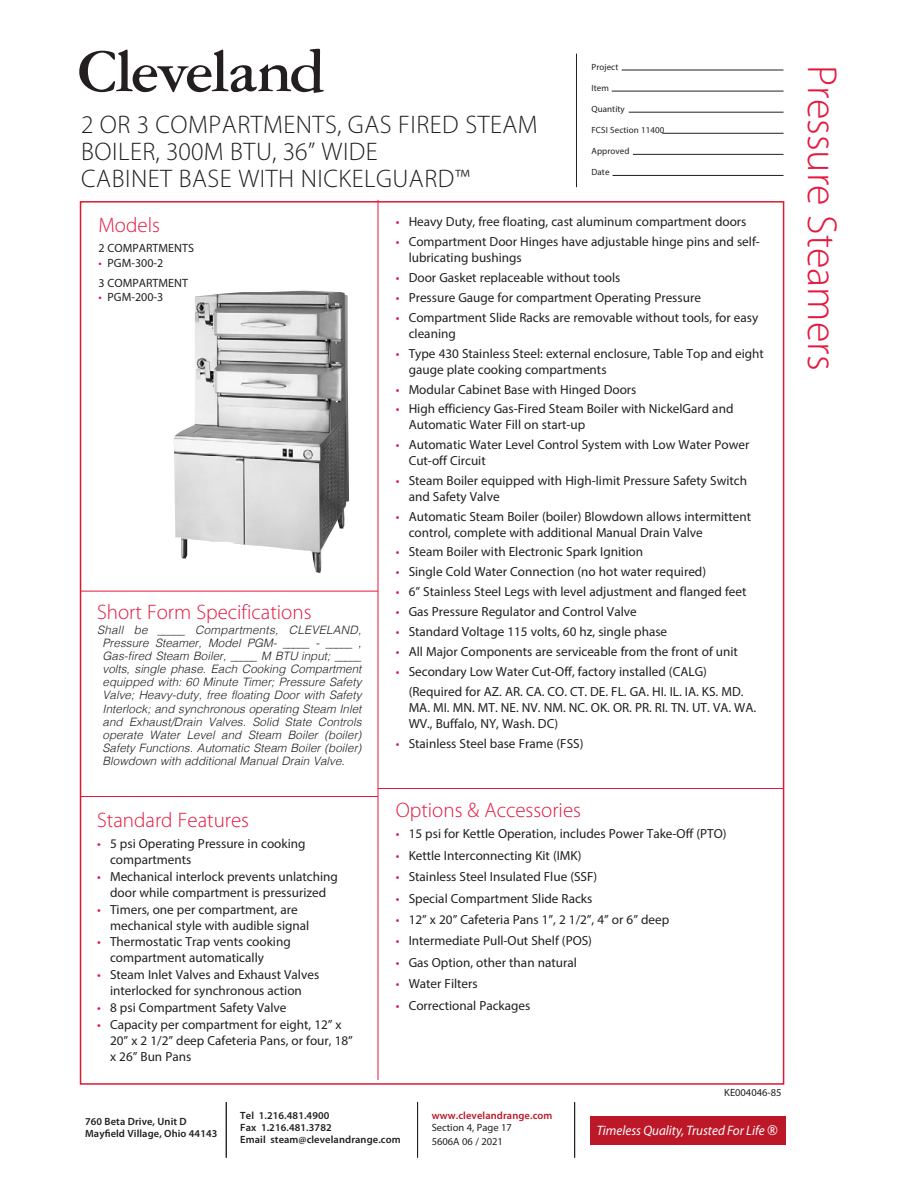
<style>
.page{position:relative;width:918px;height:1188px;background:#fff}
.page>*{position:absolute;margin:0;border:0;box-sizing:border-box;transform-origin:0 0}
.t1{font:300 42px "Myriad Pro";color:#e4183e}
.t2{font:300 25.5px/27px "Myriad Pro";letter-spacing:.02em;color:#231f20}
.t3{font:300 21px "Myriad Pro";color:#e4183e}
.t4{font:italic 13.65px "Myriad Pro";color:#fff;scale:.96 1}
.t5{font:13.2px/15.9px "Myriad Pro";color:#231f20}
.t6{font:12px "Myriad Pro";color:#231f20}
.t7{font:italic 300 11.55px/13px "Helvetica";letter-spacing:.005em;color:#231f20;text-align:justify}
.t8{font:600 10.5px/12px "Myriad Pro";letter-spacing:.01em;color:#231f20}
.t9{font:10.5px "Myriad Pro";color:#231f20}
.t10{font:600 10.5px "Myriad Pro";letter-spacing:.01em;color:#bd1828}
.t11{font:9px "Myriad Pro";letter-spacing:.01em;color:#231f20}
.s1{color:#e4183e}
.s2{font-family:"Open Sans";font-style:normal}
</style>
<div class="page">
<hr style="left:576px;top:54px;width:1px;height:133px;background:#231f20">
<hr style="left:622px;top:70px;width:162px;height:1px;background:#231f20">
<hr style="left:612px;top:91px;width:172px;height:1px;background:#231f20">
<hr style="left:629px;top:112px;width:155px;height:1px;background:#231f20">
<hr style="left:662px;top:133px;width:122px;height:1px;background:#231f20">
<hr style="left:633px;top:154px;width:151px;height:1px;background:#231f20">
<hr style="left:612px;top:175px;width:172px;height:1px;background:#231f20">
<hr style="left:226px;top:1102px;width:1px;height:56px;background:#231f20">
<hr style="left:417px;top:1102px;width:1px;height:56px;background:#231f20">
<hr style="left:574px;top:1102px;width:1px;height:56px;background:#231f20">
<svg style="left:79px;top:49px;width:245px;height:44px"></svg>
<div style="left:590px;top:1116px;width:196px;height:28px;background:#bd1828"></div>
<hr style="left:378px;top:200px;width:1px;height:880px;background:#e4183e">
<hr style="left:81px;top:591px;width:297px;height:1px;background:#e4183e">
<img style="left:174px;top:291px;width:175px;height:282px">
<hr style="left:378px;top:788px;width:405px;height:1px;background:#e4183e">
<hr style="left:81px;top:796px;width:297px;height:1px;background:#e4183e">
<p class="t2" style="left:81px;top:111px;width:458px">2 OR 3 COMPARTMENTS, GAS FIRED STEAM<br>BOILER, 300M BTU, 36” WIDE<br>CABINET BASE WITH NICKELGUARD™</p>
<p class="t11" style="left:591px;top:64px;width:28px">Project</p>
<p class="t11" style="left:591px;top:85px;width:19px">Item</p>
<p class="t11" style="left:591px;top:106px;width:35px">Quantity</p>
<p class="t11" style="left:591px;top:127px;width:75px">FCSI Section 11400</p>
<p class="t11" style="left:591px;top:148px;width:40px">Approved</p>
<p class="t11" style="left:591px;top:169px;width:20px">Date</p>
<p class="t3" style="left:99px;top:212px;width:63px">Models</p>
<p class="t6" style="left:99px;top:244px;width:97px">2 COMPARTMENTS</p>
<p class="t6" style="left:99px;top:258px;width:66px"><span class="s1">•</span> PGM-300-2</p>
<p class="t6" style="left:99px;top:278px;width:91px">3 COMPARTMENT</p>
<p class="t6" style="left:99px;top:292px;width:66px"><span class="s1">•</span> PGM-200-3</p>
<p class="t3" style="left:97px;top:600px;width:216px">Short Form Specifications</p>
<p class="t7" style="left:103px;top:625px;width:260px;text-indent:-5px">Shall be _____ Compartments, CLEVELAND, Pressure Steamer, Model PGM- _____ - _____ , Gas-fired Steam Boiler, _____ M BTU input; _____ volts, single phase. Each Cooking Compartment equipped with: 60 Minute Timer; Pressure Safety Valve; Heavy-duty, free floating Door with Safety Interlock; and synchronous operating Steam Inlet and Exhaust/Drain Valves. Solid State Controls operate Water Level and Steam Boiler (boiler)<br>Safety Functions. Automatic Steam Boiler (boiler)<br>Blowdown with additional Manual Drain Valve.</p>
<p class="t3" style="left:97px;top:807px;width:153px">Standard Features</p>
<p class="t5" style="left:110px;top:837px;width:197px;text-indent:-13px"><span class="s1">•</span> 5 psi Operating Pressure in cooking compartments</p>
<p class="t5" style="left:97px;top:870px;width:242px;text-align:center"><span class="s1">•</span> Mechanical interlock prevents unlatching door while compartment is pressurized</p>
<p class="t5" style="left:110px;top:902px;width:201px;text-indent:-13px"><span class="s1">•</span> Timers, one per compartment, are mechanical style with audible signal</p>
<p class="t5" style="left:110px;top:935px;width:182px;text-indent:-13px"><span class="s1">•</span> Thermostatic Trap vents cooking compartment automatically</p>
<p class="t5" style="left:97px;top:968px;width:224px;text-align:center"><span class="s1">•</span> Steam Inlet Valves and Exhaust Valves interlocked for synchronous action</p>
<p class="t5" style="left:97px;top:1001px;width:191px"><span class="s1">•</span> 8 psi Compartment Safety Valve</p>
<p class="t5" style="left:110px;top:1018px;width:244px;text-indent:-13px"><span class="s1">•</span> Capacity per compartment for eight, 12” x<br>20” x 2 1/2” deep Cafeteria Pans, or four, 18” x 26” Bun Pans</p>
<p class="t5" style="left:396px;top:215px;width:352px"><span class="s1">•</span> Heavy Duty, free floating, cast aluminum compartment doors</p>
<p class="t5" style="left:409px;top:235px;width:353px;text-indent:-13px"><span class="s1">•</span> Compartment Door Hinges have adjustable hinge pins and self&shy;lubricating bushings</p>
<p class="t5" style="left:396px;top:271px;width:226px"><span class="s1">•</span> Door Gasket replaceable without tools</p>
<p class="t5" style="left:396px;top:291px;width:307px"><span class="s1">•</span> Pressure Gauge for compartment Operating Pressure</p>
<p class="t5" style="left:409px;top:311px;width:351px;text-indent:-13px"><span class="s1">•</span> Compartment Slide Racks are removable without tools, for easy cleaning</p>
<p class="t5" style="left:409px;top:346px;width:357px;text-indent:-13px"><span class="s1">•</span> Type 430 Stainless Steel: external enclosure, Table Top and eight gauge plate cooking compartments</p>
<p class="t5" style="left:396px;top:382px;width:242px"><span class="s1">•</span> Modular Cabinet Base with Hinged Doors</p>
<p class="t5" style="left:409px;top:402px;width:326px;text-indent:-13px"><span class="s1">•</span> High efficiency Gas-Fired Steam Boiler with NickelGard and<br>Automatic Water Fill on start-up</p>
<p class="t5" style="left:409px;top:438px;width:342px;text-indent:-13px"><span class="s1">•</span> Automatic Water Level Control System with Low Water Power<br>Cut-off Circuit</p>
<p class="t5" style="left:409px;top:474px;width:340px;text-indent:-13px"><span class="s1">•</span> Steam Boiler equipped with High-limit Pressure Safety Switch and Safety Valve</p>
<p class="t5" style="left:409px;top:509px;width:344px;text-indent:-13px"><span class="s1">•</span> Automatic Steam Boiler (boiler) Blowdown allows intermittent control, complete with additional Manual Drain Valve</p>
<p class="t5" style="left:396px;top:545px;width:249px"><span class="s1">•</span> Steam Boiler with Electronic Spark Ignition</p>
<p class="t5" style="left:396px;top:565px;width:312px"><span class="s1">•</span> Single Cold Water Connection (no hot water required)</p>
<p class="t5" style="left:396px;top:585px;width:352px"><span class="s1">•</span> 6” Stainless Steel Legs with level adjustment and flanged feet</p>
<p class="t5" style="left:396px;top:605px;width:243px"><span class="s1">•</span> Gas Pressure Regulator and Control Valve</p>
<p class="t5" style="left:396px;top:625px;width:273px"><span class="s1">•</span> Standard Voltage 115 volts, 60 hz, single phase</p>
<p class="t5" style="left:396px;top:645px;width:344px"><span class="s1">•</span> All Major Components are serviceable from the front of unit</p>
<p class="t5" style="left:396px;top:665px;width:313px"><span class="s1">•</span> Secondary Low Water Cut-Off, factory installed (CALG)</p>
<p class="t5" style="left:409px;top:685px;width:349px">(Required for AZ. AR. CA. CO. CT. DE. FL. GA. HI. IL. IA. KS. MD.<br>MA. MI. MN. MT. NE. NV. NM. NC. OK. OR. PR. RI. TN. UT. VA. WA.<br>WV., Buffalo, NY, Wash. DC)</p>
<p class="t5" style="left:396px;top:736px;width:189px"><span class="s1">•</span> Stainless Steel base Frame (FSS)</p>
<p class="t3" style="left:396px;top:797px;width:187px">Options &amp; Accessories</p>
<p class="t5" style="left:396px;top:827px;width:332px"><span class="s1">•</span> 15 psi for Kettle Operation, includes Power Take-Off (PTO)</p>
<p class="t5" style="left:396px;top:849px;width:187px"><span class="s1">•</span> Kettle Interconnecting Kit (IMK)</p>
<p class="t5" style="left:396px;top:870px;width:203px"><span class="s1">•</span> Stainless Steel Insulated Flue (SSF)</p>
<p class="t5" style="left:396px;top:891px;width:198px"><span class="s1">•</span> Special Compartment Slide Racks</p>
<p class="t5" style="left:396px;top:913px;width:275px"><span class="s1">•</span> 12” x 20” Cafeteria Pans 1”, 2 1/2”, 4” or 6” deep</p>
<p class="t5" style="left:396px;top:934px;width:198px"><span class="s1">•</span> Intermediate Pull-Out Shelf (POS)</p>
<p class="t5" style="left:396px;top:956px;width:183px"><span class="s1">•</span> Gas Option, other than natural</p>
<p class="t5" style="left:396px;top:977px;width:84px"><span class="s1">•</span> Water Filters</p>
<p class="t5" style="left:396px;top:998px;width:136px"><span class="s1">•</span> Correctional Packages</p>
<p class="t9" style="left:724px;top:1089px;width:59px">KE004046-85</p>
<p class="t8" style="left:85px;top:1116px;width:134px;line-height:12.6px">760 Beta Drive, Unit D<br>Mayfield Village, Ohio 44143</p>
<p class="t8" style="left:240px;top:1111px;width:162px">Tel 1.216.481.4900<br>Fax 1.216.481.3782<br>Email steam@clevelandrange.com</p>
<p class="t10" style="left:432px;top:1112px;width:122px">www.clevelandrange.com</p>
<p class="t9" style="left:432px;top:1124px;width:82px">Section 4, Page 17</p>
<p class="t9" style="left:432px;top:1137px;width:73px">5606A 06 / 2021</p>
<p class="t4" style="left:597px;top:1122px;width:190px">Timeless Quality, Trusted For Life <span class="s2">®</span></p>
<p class="t1" style="left:847px;top:65px;width:307px;rotate:90deg">Pressure Steamers</p>
</div>
